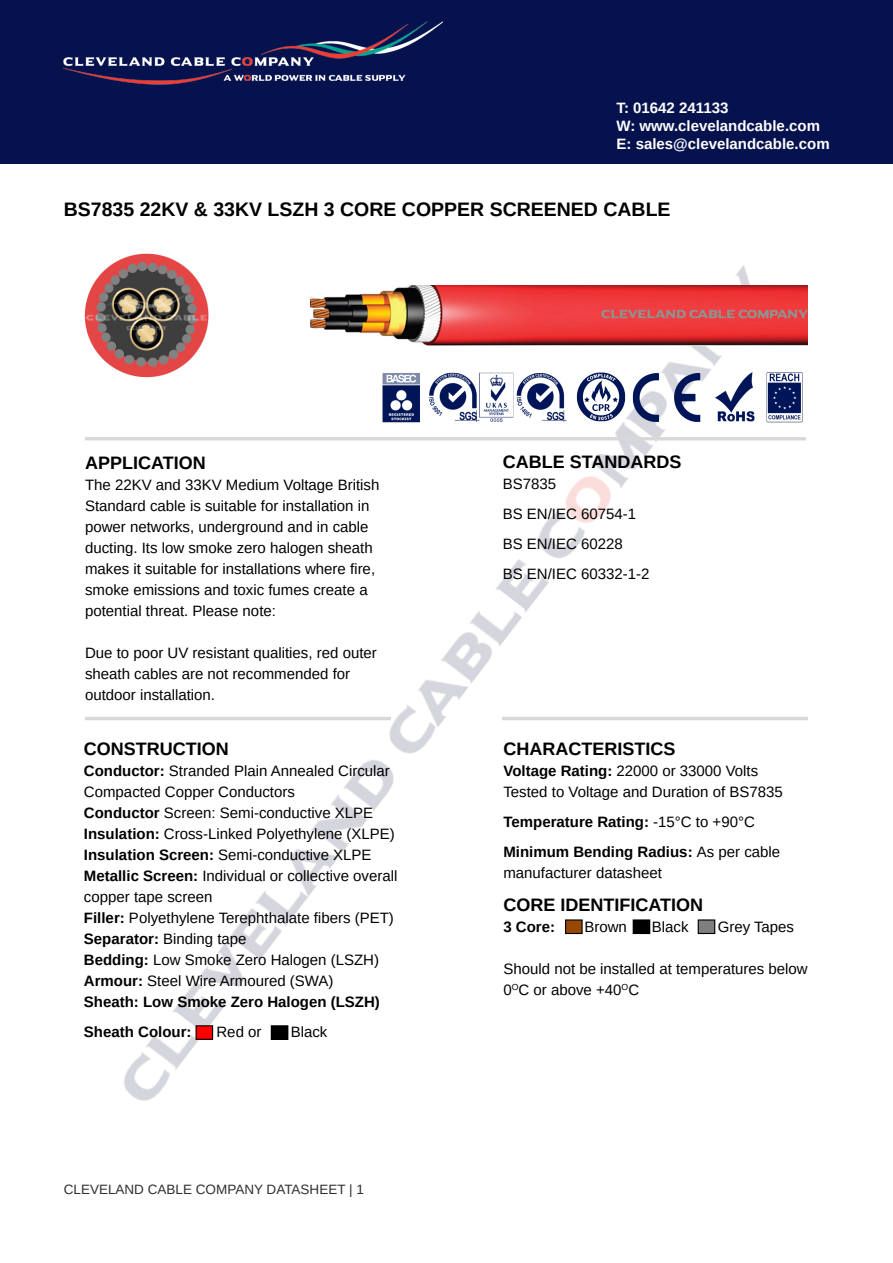
<style>
.page{position:relative;width:893px;height:1263px;background:#fff}
.page>*{position:absolute;margin:0;border:0;box-sizing:border-box;transform-origin:0 0}
.t1{font:700 19.5px "Arimo";color:#000}
.t2{font:700 18px "Arimo";color:#000}
.t3{font:15px/21px "Arimo";color:#000}
.t4{font:700 15px "Arimo";color:#000}
.t5{font:700 15px/18px "Arimo";color:#fff}
.t6{font:13.5px "Arimo";color:#312f30}
.s1{font-weight:700}
.s2{font-weight:400}
</style>
<div class="page">
<div style="left:0;top:0;width:893px;height:164px;background:#05124e"></div>
<img style="left:64px;top:21px;width:378px;height:64px">
<img style="left:86px;top:265px;width:706px;height:836px">
<img style="left:310px;top:286px;width:497px;height:59px">
<hr style="left:85px;top:437px;width:720px;height:3px;background:#d8d8d8">
<hr style="left:503px;top:717px;width:305px;height:3px;background:#d8d8d8">
<hr style="left:85px;top:717px;width:305px;height:3px;background:#d8d8d8">
<img style="left:84px;top:253px;width:133px;height:130px">
<div style="left:566px;top:920px;width:16px;height:13px;background:#974706"></div>
<div style="left:565px;top:919px;width:18px;height:15px;border:1px solid #000"></div>
<img style="left:377px;top:360px;width:426px;height:68px">
<div style="left:633px;top:920px;width:17px;height:13px;background:#000"></div>
<div style="left:633px;top:919px;width:17px;height:15px;border:1px solid #000"></div>
<div style="left:698px;top:920px;width:17px;height:13px;background:#7f7f7f"></div>
<div style="left:698px;top:919px;width:17px;height:15px;border:1px solid #000"></div>
<div style="left:196px;top:1026px;width:17px;height:13px;background:#f00"></div>
<div style="left:196px;top:1025px;width:17px;height:15px;border:1px solid #000"></div>
<div style="left:271px;top:1026px;width:17px;height:13px;background:#000"></div>
<div style="left:271px;top:1025px;width:17px;height:15px;border:1px solid #000"></div>
<p class="t5" style="left:617px;top:99px;width:215px">T: 01642 241133<br>W: www.clevelandcable.com<br>E: sales@clevelandcable.com</p>
<p class="t1" style="left:64px;top:196px;width:608px">BS7835 22KV &amp; 33KV LSZH 3 CORE COPPER SCREENED CABLE</p>
<p class="t2" style="left:85px;top:450px;width:122px">APPLICATION</p>
<p class="t3" style="left:85px;top:474px;width:296px">The 22KV and 33KV Medium Voltage British Standard cable is suitable for installation in power networks, underground and in cable ducting. Its low smoke zero halogen sheath makes it suitable for installations where fire, smoke emissions and toxic fumes create a potential threat. Please note:</p>
<p class="t3" style="left:85px;top:642px;width:293px">Due to poor UV resistant qualities, red outer sheath cables are not recommended for outdoor installation.</p>
<p class="t2" style="left:84px;top:736px;width:146px">CONSTRUCTION</p>
<p class="t3" style="left:84px;top:760px;width:307px"><span class="s1">Conductor:</span> Stranded Plain Annealed Circular<br>Compacted Copper Conductors</p>
<p class="t3" style="left:84px;top:802px;width:291px"><span class="s1">Conductor</span> Screen: Semi-conductive XLPE</p>
<p class="t3" style="left:84px;top:823px;width:312px"><span class="s1">Insulation:</span> Cross-Linked Polyethylene (XLPE)</p>
<p class="t3" style="left:84px;top:844px;width:289px"><span class="s1">Insulation Screen:</span> Semi-conductive XLPE</p>
<p class="t3" style="left:84px;top:865px;width:315px"><span class="s1">Metallic Screen:</span> Individual or collective overall copper tape screen</p>
<p class="t3" style="left:84px;top:907px;width:311px"><span class="s1">Filler:</span> Polyethylene Terephthalate fibers (PET)</p>
<p class="t3" style="left:84px;top:928px;width:164px"><span class="s1">Separator:</span> Binding tape</p>
<p class="t3" style="left:84px;top:949px;width:297px"><span class="s1">Bedding:</span> Low Smoke Zero Halogen (LSZH)</p>
<p class="t3" style="left:84px;top:970px;width:251px"><span class="s1">Armour:</span> Steel Wire Armoured (SWA)</p>
<p class="t4" style="left:84px;top:992px;width:297px">Sheath: Low Smoke Zero Halogen (LSZH)</p>
<p class="t4" style="left:84px;top:1022px;width:109px">Sheath Colour:</p>
<p class="t3" style="left:216px;top:1021px;width:47px">Red or</p>
<p class="t3" style="left:291px;top:1021px;width:38px">Black</p>
<p class="t6" style="left:64px;top:1181px;width:302px">CLEVELAND CABLE COMPANY DATASHEET | 1</p>
<p class="t2" style="left:503px;top:449px;width:180px">CABLE STANDARDS</p>
<p class="t3" style="left:503px;top:473px;width:55px">BS7835</p>
<p class="t3" style="left:503px;top:503px;width:135px">BS EN/IEC 60754-1</p>
<p class="t3" style="left:503px;top:533px;width:122px">BS EN/IEC 60228</p>
<p class="t3" style="left:503px;top:563px;width:148px">BS EN/IEC 60332-1-2</p>
<p class="t2" style="left:503px;top:736px;width:173px">CHARACTERISTICS</p>
<p class="t3" style="left:503px;top:760px;width:256px"><span class="s1">Voltage Rating:</span> 22000 or 33000 Volts</p>
<p class="t3" style="left:503px;top:781px;width:281px">Tested to Voltage and Duration of BS7835</p>
<p class="t4" style="left:503px;top:812px;width:253px">Temperature Rating: <span class="s2">-15°C to +90°C</span></p>
<p class="t4" style="left:503px;top:842px;width:278px">Minimum Bending Radius: <span class="s2">As per cable</span></p>
<p class="t3" style="left:503px;top:862px;width:160px">manufacturer datasheet</p>
<p class="t2" style="left:503px;top:892px;width:201px">CORE IDENTIFICATION</p>
<p class="t4" style="left:503px;top:917px;width:53px">3 Core:</p>
<p class="t3" style="left:584px;top:916px;width:44px">Brown</p>
<p class="t3" style="left:652px;top:916px;width:38px">Black</p>
<p class="t3" style="left:718px;top:916px;width:78px">Grey Tapes</p>
<p class="t3" style="left:503px;top:958px;width:306px">Should not be installed at temperatures below</p>
<p class="t3" style="left:503px;top:979px;width:137px">0<sup>O</sup>C or above +40<sup>O</sup>C</p>
</div>
